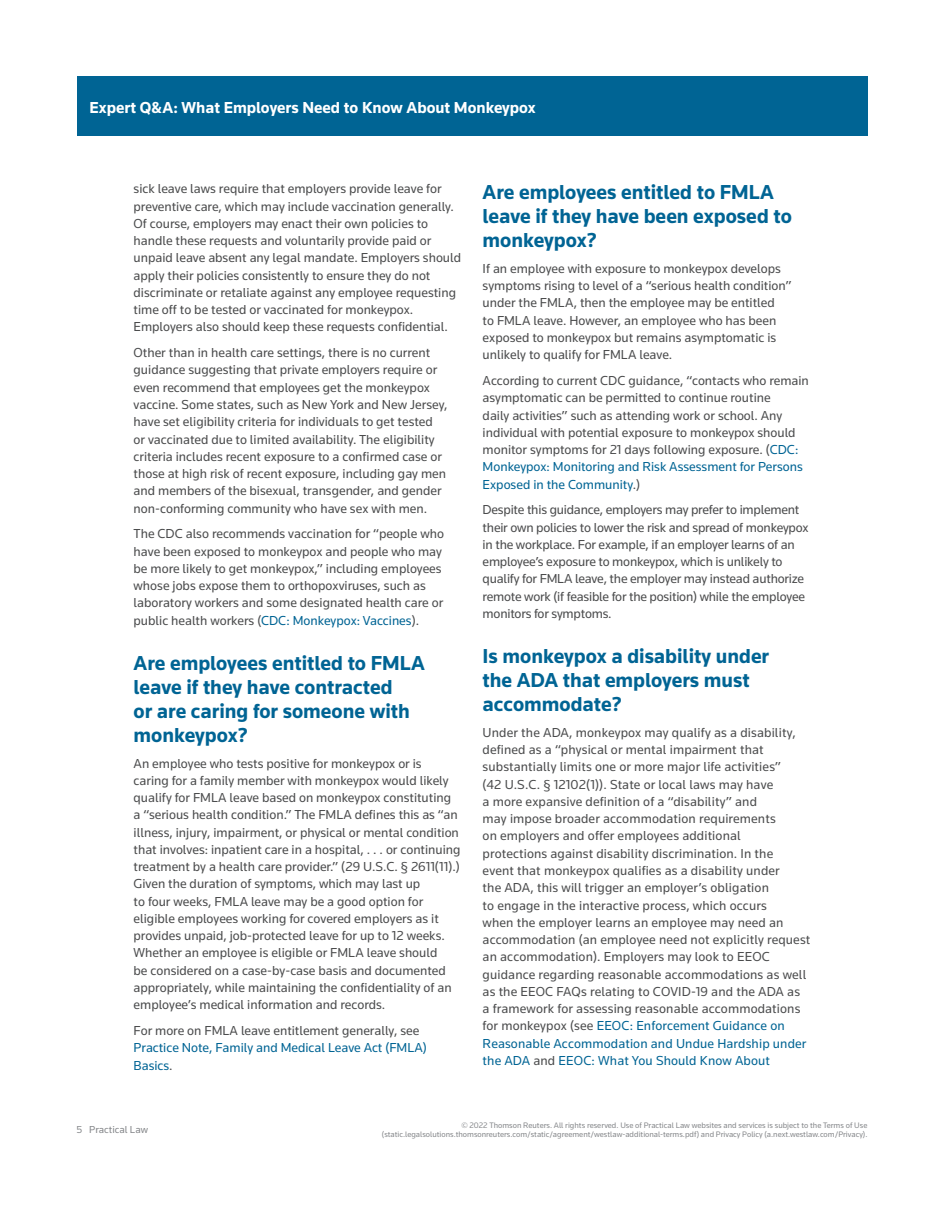
<style>
.page{position:relative;width:944px;height:1214px;background:#fff}
.page>*{position:absolute;margin:0;border:0;box-sizing:border-box;transform-origin:0 0}
.t1{font:700 21px/24px "Knowledge";color:#006494}
.t2{font:700 16.5px "Knowledge";color:#fff}
.t3{font:13.5px/17.2px "Knowledge";color:#4b4c4d}
.t4{font:13.5px/17.2px "Knowledge";color:#006494}
.t5{font:10.5px "Knowledge";color:#86888b}
.t6{font:8.25px/9.8px "Knowledge";color:#86888b;text-align:right}
.s1{color:#006494}
.s2{color:#4b4c4d}
</style>
<div class="page">
<div style="left:77px;top:77px;width:790px;height:59px;background:#006494"></div>
<p class="t2" style="left:89px;top:97px;width:448px">Expert Q&amp;A: What Employers Need to Know About Monkeypox</p>
<p class="t3" style="left:134px;top:180px;width:329px">sick leave laws require that employers provide leave for preventive care, which may include vaccination generally.<br>Of course, employers may enact their own policies to handle these requests and voluntarily provide paid or unpaid leave absent any legal mandate. Employers should apply their policies consistently to ensure they do not discriminate or retaliate against any employee requesting time off to be tested or vaccinated for monkeypox.<br>Employers also should keep these requests confidential.</p>
<p class="t3" style="left:134px;top:344px;width:315px">Other than in health care settings, there is no current guidance suggesting that private employers require or even recommend that employees get the monkeypox vaccine. Some states, such as New York and New Jersey, have set eligibility criteria for individuals to get tested or vaccinated due to limited availability. The eligibility criteria includes recent exposure to a confirmed case or those at high risk of recent exposure, including gay men and members of the bisexual, transgender, and gender non-conforming community who have sex with men.</p>
<p class="t3" style="left:134px;top:525px;width:312px">The CDC also recommends vaccination for “people who have been exposed to monkeypox and people who may be more likely to get monkeypox,” including employees whose jobs expose them to orthopoxviruses, such as laboratory workers and some designated health care or public health workers (<span class="s1">CDC: Monkeypox: Vaccines</span>).</p>
<h1 class="t1" style="left:134px;top:650px;width:293px">Are employees entitled to FMLA leave if they have contracted<br>or are caring for someone with monkeypox?</h1>
<p class="t3" style="left:134px;top:754px;width:328px">An employee who tests positive for monkeypox or is<br>caring for a family member with monkeypox would likely qualify for FMLA leave based on monkeypox constituting a “serious health condition.” The FMLA defines this as “an illness, injury, impairment, or physical or mental condition that involves: inpatient care in a hospital, . . . or continuing treatment by a health care provider.” (29 U.S.C. § 2611(11).)<br>Given the duration of symptoms, which may last up<br>to four weeks, FMLA leave may be a good option for eligible employees working for covered employers as it provides unpaid, job-protected leave for up to 12 weeks.<br>Whether an employee is eligible or FMLA leave should<br>be considered on a case-by-case basis and documented appropriately, while maintaining the confidentiality of an employee’s medical information and records.</p>
<p class="t3" style="left:134px;top:1021px;width:287px">For more on FMLA leave entitlement generally, see</p>
<p class="t4" style="left:134px;top:1039px;width:295px">Practice Note, Family and Medical Leave Act (FMLA)<br>Basics<span class="s2">.</span></p>
<h1 class="t1" style="left:482px;top:180px;width:311px">Are employees entitled to FMLA leave if they have been exposed to monkeypox?</h1>
<p class="t3" style="left:482px;top:260px;width:310px">If an employee with exposure to monkeypox develops symptoms rising to level of a “serious health condition” under the FMLA, then the employee may be entitled<br>to FMLA leave. However, an employee who has been exposed to monkeypox but remains asymptomatic is unlikely to qualify for FMLA leave.</p>
<p class="t3" style="left:482px;top:372px;width:328px">According to current CDC guidance, “contacts who remain asymptomatic can be permitted to continue routine<br>daily activities” such as attending work or school. Any individual with potential exposure to monkeypox should monitor symptoms for 21 days following exposure. (<span class="s1">CDC:<br>Monkeypox: Monitoring and Risk Assessment for Persons Exposed in the Community</span>.)</p>
<p class="t3" style="left:482px;top:501px;width:327px">Despite this guidance, employers may prefer to implement their own policies to lower the risk and spread of monkeypox in the workplace. For example, if an employer learns of an employee’s exposure to monkeypox, which is unlikely to qualify for FMLA leave, the employer may instead authorize remote work (if feasible for the position) while the employee monitors for symptoms.</p>
<h1 class="t1" style="left:482px;top:644px;width:288px">Is monkeypox a disability under the ADA that employers must accommodate?</h1>
<p class="t3" style="left:482px;top:723px;width:329px">Under the ADA, monkeypox may qualify as a disability, defined as a “physical or mental impairment that substantially limits one or more major life activities”<br>(42 U.S.C. § 12102(1)). State or local laws may have<br>a more expansive definition of a “disability” and<br>may impose broader accommodation requirements<br>on employers and offer employees additional<br>protections against disability discrimination. In the<br>event that monkeypox qualifies as a disability under<br>the ADA, this will trigger an employer’s obligation<br>to engage in the interactive process, which occurs<br>when the employer learns an employee may need an accommodation (an employee need not explicitly request an accommodation). Employers may look to EEOC guidance regarding reasonable accommodations as well as the EEOC FAQs relating to COVID-19 and the ADA as<br>a framework for assessing reasonable accommodations for monkeypox (see <span class="s1">EEOC: Enforcement Guidance on Reasonable Accommodation and Undue Hardship under the ADA</span> and <span class="s1">EEOC: What You Should Know About</span></p>
<p class="t5" style="left:77px;top:1123px;width:73px">5 Practical Law</p>
<p class="t6" style="left:382px;top:1119px;width:487px">© 2022 Thomson Reuters. All rights reserved. Use of Practical Law websites and services is subject to the Terms of Use (static.legalsolutions.thomsonreuters.com/static/agreement/westlaw-additional-terms.pdf) and Privacy Policy (a.next.westlaw.com/Privacy).</p>
</div>
